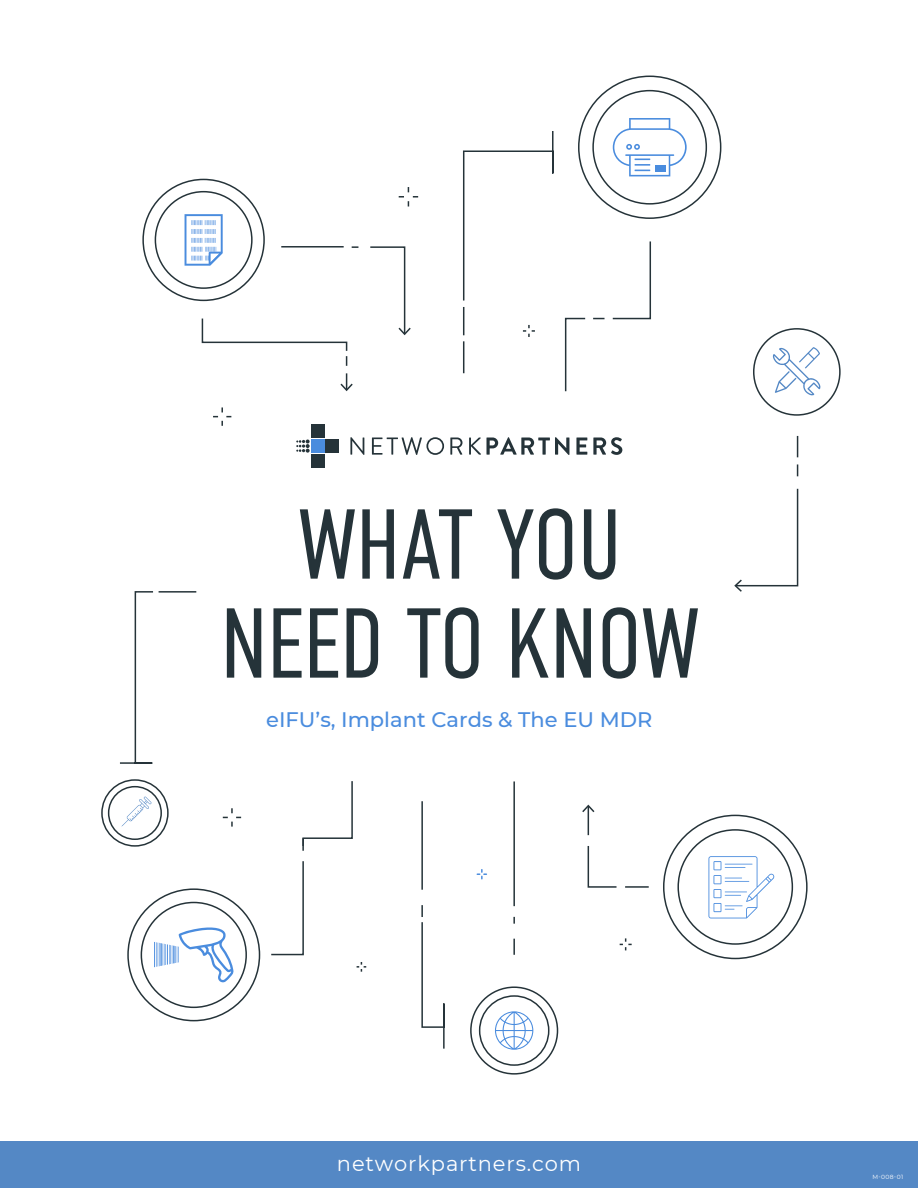
<style>
.page{position:relative;width:918px;height:1188px;background:#fff}
.page>*{position:absolute;margin:0;border:0;box-sizing:border-box;transform-origin:0 0}
.t1{font:300 99px/99px "DIN Condensed";letter-spacing:-.015em;color:#253339;text-align:center}
.t2{font:500 21px "Montserrat";color:#4a8cde}
.t3{font:21px "Montserrat";letter-spacing:.04em;color:#fff}
.t4{font:6px "Montserrat";color:#fff}
</style>
<div class="page">
<div style="left:0;top:1141px;width:918px;height:47px;background:#5488c5"></div>
<svg style="left:477px;top:870px;width:9px;height:9px"></svg>
<svg style="left:495px;top:1011px;width:38px;height:39px"></svg>
<svg style="left:708px;top:856px;width:67px;height:62px"></svg>
<svg style="left:613px;top:118px;width:74px;height:58px"></svg>
<svg style="left:154px;top:927px;width:80px;height:55px"></svg>
<hr style="left:160px;top:943px;width:2px;height:23px;background:#4a8cde">
<svg style="left:185px;top:214px;width:38px;height:52px"></svg>
<div style="left:142px;top:179px;width:123px;height:122px;border:2px solid #253339;border-radius:50%"></div>
<div style="left:155px;top:191px;width:98px;height:98px;border:2px solid #253339;border-radius:50%"></div>
<div style="left:592px;top:90px;width:115px;height:115px;border:2px solid #253339;border-radius:50%"></div>
<div style="left:141px;top:902px;width:106px;height:106px;border:2px solid #253339;border-radius:50%"></div>
<div style="left:677px;top:829px;width:116px;height:116px;border:2px solid #253339;border-radius:50%"></div>
<div style="left:470px;top:986px;width:88px;height:89px;border:2px solid #253339;border-radius:50%"></div>
<div style="left:479px;top:995px;width:70px;height:71px;border:2px solid #253339;border-radius:50%"></div>
<svg style="left:271px;top:861px;width:33px;height:95px"></svg>
<hr style="left:421px;top:801px;width:2px;height:89px;background:#253339">
<hr style="left:463px;top:341px;width:1px;height:32px;background:#253339">
<svg style="left:421px;top:905px;width:24px;height:144px"></svg>
<svg style="left:357px;top:962px;width:9px;height:10px"></svg>
<svg style="left:620px;top:938px;width:12px;height:12px"></svg>
<svg style="left:223px;top:808px;width:18px;height:19px"></svg>
<svg style="left:213px;top:407px;width:18px;height:19px"></svg>
<svg style="left:582px;top:805px;width:12px;height:30px"></svg>
<svg style="left:340px;top:373px;width:13px;height:18px"></svg>
<svg style="left:201px;top:318px;width:147px;height:48px"></svg>
<svg style="left:370px;top:246px;width:41px;height:89px"></svg>
<svg style="left:564px;top:317px;width:22px;height:75px"></svg>
<svg style="left:399px;top:187px;width:19px;height:20px"></svg>
<svg style="left:463px;top:131px;width:91px;height:206px"></svg>
<svg style="left:352px;top:246px;width:6px;height:2px"></svg>
<hr style="left:281px;top:246px;width:63px;height:2px;background:#253339">
<svg style="left:593px;top:318px;width:12px;height:1px"></svg>
<svg style="left:612px;top:241px;width:39px;height:79px"></svg>
<svg style="left:587px;top:846px;width:30px;height:42px"></svg>
<hr style="left:625px;top:886px;width:24px;height:2px;background:#253339">
<svg style="left:513px;top:939px;width:2px;height:16px"></svg>
<svg style="left:513px;top:917px;width:2px;height:7px"></svg>
<hr style="left:513px;top:781px;width:2px;height:125px;background:#253339">
<svg style="left:302px;top:781px;width:51px;height:70px"></svg>
<div style="left:311px;top:454px;width:13px;height:13px;background:#253339"></div>
<div style="left:311px;top:440px;width:13px;height:13px;background:#4a8cde"></div>
<div style="left:326px;top:440px;width:13px;height:13px;background:#253339"></div>
<div style="left:311px;top:425px;width:13px;height:13px;background:#253339"></div>
<svg style="left:296px;top:439px;width:16px;height:14px"></svg>
<svg style="left:350px;top:437px;width:14px;height:18px"></svg>
<svg style="left:372px;top:437px;width:72px;height:18px"></svg>
<svg style="left:450px;top:438px;width:13px;height:17px"></svg>
<svg style="left:469px;top:437px;width:100px;height:18px"></svg>
<svg style="left:576px;top:438px;width:11px;height:17px"></svg>
<svg style="left:593px;top:437px;width:29px;height:18px"></svg>
<div style="left:753px;top:328px;width:88px;height:88px;border:2px solid #253339;border-radius:50%"></div>
<div style="left:101px;top:779px;width:68px;height:68px;border:2px solid #253339;border-radius:50%"></div>
<div style="left:108px;top:786px;width:54px;height:54px;border:2px solid #253339;border-radius:50%"></div>
<svg style="left:797px;top:436px;width:1px;height:21px"></svg>
<svg style="left:797px;top:464px;width:1px;height:12px"></svg>
<svg style="left:734px;top:488px;width:65px;height:104px"></svg>
<svg style="left:120px;top:591px;width:34px;height:173px"></svg>
<hr style="left:159px;top:591px;width:37px;height:2px;background:#253339">
<svg style="left:122px;top:796px;width:30px;height:30px"></svg>
<svg style="left:773px;top:347px;width:48px;height:49px"></svg>
<h1 class="t1" style="left:220px;top:496px;width:481px">WHAT YOU<br>NEED TO KNOW</h1>
<p class="t2" style="left:266px;top:705px;width:388px">eIFU’s, Implant Cards &amp; The EU MDR</p>
<p class="t3" style="left:337px;top:1149px;width:246px">networkpartners.com</p>
<p class="t4" style="left:872px;top:1173px;width:32px">M-008-01</p>
</div>
